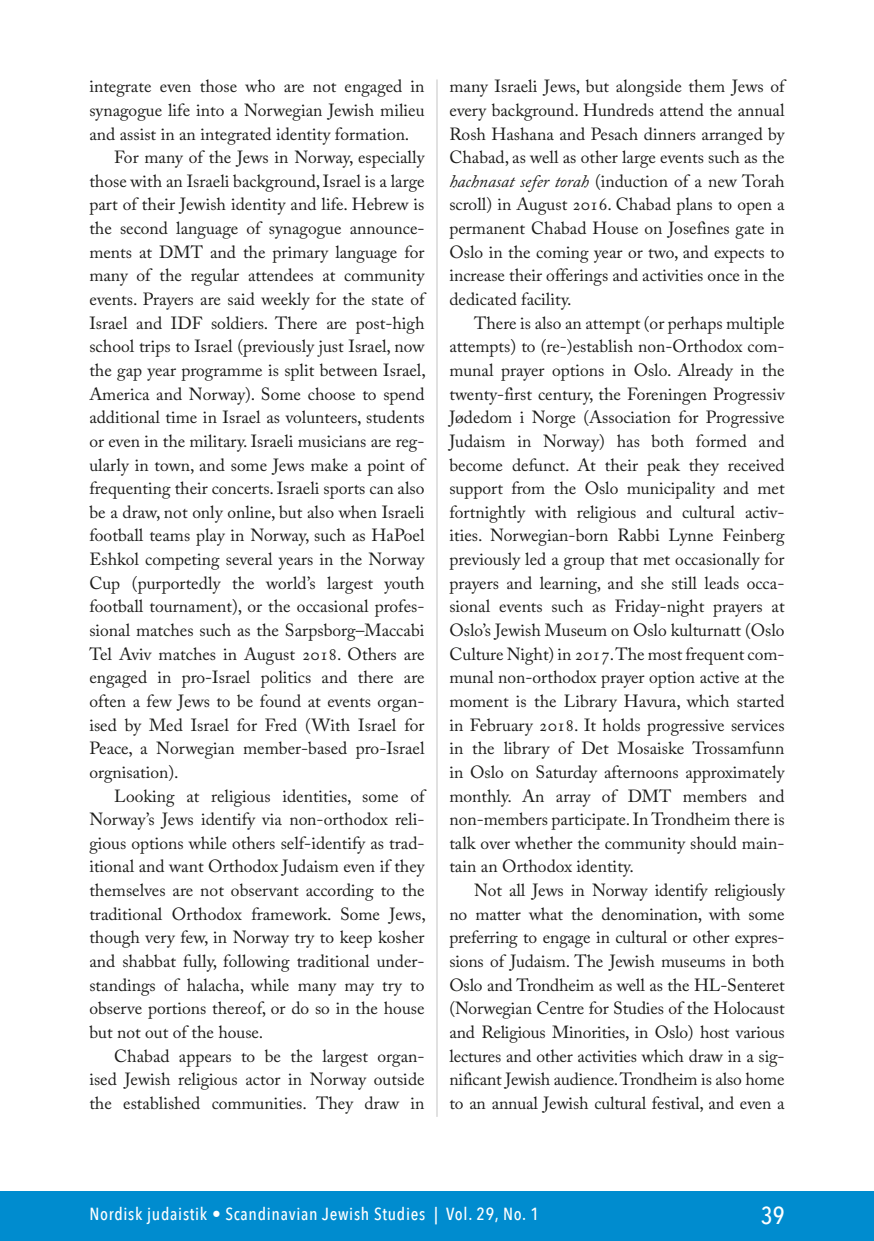
<style>
.page{position:relative;width:874px;height:1241px;background:#fff}
.page>*{position:absolute;margin:0;border:0;box-sizing:border-box;transform-origin:0 0}
.t1{font:500 24.5px "Avenir Next Condensed";color:#fff}
.t2{font:17.5px/23.6px "Adobe Caslon Pro";color:#1d1d1b;text-align:justify}
.t3{font:500 17.5px "Avenir Next Condensed";letter-spacing:.04em;color:#fff}
.s1{font-style:italic}
</style>
<div class="page">
<div style="left:0;top:1191px;width:873px;height:49px;background:#008ccf"></div>
<hr style="left:436px;top:79px;width:1px;height:1037px;background:#d0d0d0">
<p class="t2" style="left:89px;top:74px;width:336px">integrate even those who are not engaged in</p>
<p class="t2" style="left:89px;top:98px;width:336px">synagogue life into a Norwegian Jewish milieu</p>
<p class="t2" style="left:89px;top:122px;width:321px">and assist in an integrated identity formation.</p>
<p class="t2" style="left:114px;top:145px;width:312px">For many of the Jews in Norway, especially</p>
<p class="t2" style="left:89px;top:169px;width:336px">those with an Israeli background, Israel is a large</p>
<p class="t2" style="left:89px;top:193px;width:336px">part of their Jewish identity and life. Hebrew is</p>
<p class="t2" style="left:89px;top:216px;width:336px">the second language of synagogue announce-</p>
<p class="t2" style="left:89px;top:240px;width:336px">ments at DMT and the primary language for</p>
<p class="t2" style="left:89px;top:263px;width:337px">many of the regular attendees at community</p>
<p class="t2" style="left:89px;top:287px;width:336px">events. Prayers are said weekly for the state of</p>
<p class="t2" style="left:89px;top:311px;width:336px">Israel and IDF soldiers. There are post-high</p>
<p class="t2" style="left:89px;top:334px;width:336px">school trips to Israel (previously just Israel, now</p>
<p class="t2" style="left:89px;top:358px;width:338px">the gap year programme is split between Israel,</p>
<p class="t2" style="left:89px;top:382px;width:336px">America and Norway). Some choose to spend</p>
<p class="t2" style="left:89px;top:405px;width:336px">additional time in Israel as volunteers, students</p>
<p class="t2" style="left:89px;top:429px;width:336px">or even in the military. Israeli musicians are reg-</p>
<p class="t2" style="left:89px;top:452px;width:336px">ularly in town, and some Jews make a point of</p>
<p class="t2" style="left:89px;top:476px;width:336px">frequenting their concerts. Israeli sports can also</p>
<p class="t2" style="left:89px;top:500px;width:336px">be a draw, not only online, but also when Israeli</p>
<p class="t2" style="left:89px;top:523px;width:336px">football teams play in Norway, such as HaPoel</p>
<p class="t2" style="left:89px;top:547px;width:337px">Eshkol competing several years in the Norway</p>
<p class="t2" style="left:89px;top:571px;width:336px">Cup (purportedly the world’s largest youth</p>
<p class="t2" style="left:89px;top:594px;width:336px">football tournament), or the occasional profes-</p>
<p class="t2" style="left:89px;top:618px;width:336px">sional matches such as the Sarpsborg–Maccabi</p>
<p class="t2" style="left:89px;top:641px;width:336px">Tel Aviv matches in August 2018. Others are</p>
<p class="t2" style="left:89px;top:665px;width:336px">engaged in pro-Israel politics and there are</p>
<p class="t2" style="left:89px;top:689px;width:336px">often a few Jews to be found at events organ-</p>
<p class="t2" style="left:89px;top:712px;width:336px">ised by Med Israel for Fred (With Israel for</p>
<p class="t2" style="left:89px;top:736px;width:336px">Peace, a Norwegian member-based pro-Israel</p>
<p class="t2" style="left:89px;top:760px;width:91px">orgnisation).</p>
<p class="t2" style="left:114px;top:783px;width:312px">Looking at religious identities, some of</p>
<p class="t2" style="left:89px;top:807px;width:336px">Norway’s Jews identify via non-orthodox reli-</p>
<p class="t2" style="left:89px;top:830px;width:336px">gious options while others self-identify as trad-</p>
<p class="t2" style="left:89px;top:854px;width:337px">itional and want Orthodox Judaism even if they</p>
<p class="t2" style="left:89px;top:878px;width:336px">themselves are not observant according to the</p>
<p class="t2" style="left:89px;top:901px;width:338px">traditional Orthodox framework. Some Jews,</p>
<p class="t2" style="left:89px;top:925px;width:336px">though very few, in Norway try to keep kosher</p>
<p class="t2" style="left:89px;top:949px;width:336px">and shabbat fully, following traditional under-</p>
<p class="t2" style="left:89px;top:972px;width:336px">standings of halacha, while many may try to</p>
<p class="t2" style="left:89px;top:996px;width:336px">observe portions thereof, or do so in the house</p>
<p class="t2" style="left:89px;top:1019px;width:175px">but not out of the house.</p>
<p class="t2" style="left:114px;top:1043px;width:312px">Chabad appears to be the largest organ-</p>
<p class="t2" style="left:89px;top:1067px;width:336px">ised Jewish religious actor in Norway outside</p>
<p class="t2" style="left:89px;top:1090px;width:336px">the established communities. They draw in</p>
<p class="t2" style="left:449px;top:74px;width:337px">many Israeli Jews, but alongside them Jews of every background. Hundreds attend the annual Rosh Hashana and Pesach dinners arranged by Chabad, as well as other large events such as the <span class="s1">hachnasat sefer torah</span> (induction of a new Torah scroll) in August 2016. Chabad plans to open a permanent Chabad House on Josefines gate in Oslo in the coming year or two, and expects to increase their offerings and activities once in the dedicated facility.</p>
<p class="t2" style="left:449px;top:311px;width:337px;text-indent:25px">There is also an attempt (or perhaps multiple attempts) to (re-)establish non-Orthodox com&shy;munal prayer options in Oslo. Already in the twenty-first century, the Foreningen Progressiv Jødedom i Norge (Association for Progressive Judaism in Norway) has both formed and become defunct. At their peak they received support from the Oslo municipality and met fortnightly with religious and cultural activ&shy;ities. Norwegian-born Rabbi Lynne Feinberg previously led a group that met occasionally for prayers and learning, and she still leads occa&shy;sional events such as Friday-night prayers at Oslo’s Jewish Museum on Oslo kulturnatt (Oslo Culture Night) in 2017. The most frequent com&shy;munal non-orthodox prayer option active at the moment is the Library Havura, which started in February 2018. It holds progressive services in the library of Det Mosaiske Trossamfunn in Oslo on Saturday afternoons approximately monthly. An array of DMT members and non-members participate. In Trondheim there is talk over whether the community should main&shy;tain an Orthodox identity.</p>
<p class="t2" style="left:449px;top:878px;width:337px;text-indent:25px">Not all Jews in Norway identify religiously no matter what the denomination, with some preferring to engage in cultural or other expres&shy;sions of Judaism. The Jewish museums in both Oslo and Trondheim as well as the HL-Senteret (Norwegian Centre for Studies of the Holocaust and Religious Minorities, in Oslo) host various lectures and other activities which draw in a sig&shy;nificant Jewish audience. Trondheim is also home to an annual Jewish cultural festival, and even a</p>
<p class="t3" style="left:89px;top:1203px;width:450px">Nordisk judaistik • Scandinavian Jewish Studies | Vol. 29, No. 1</p>
<h1 class="t1" style="left:760px;top:1200px;width:25px">39</h1>
</div>
